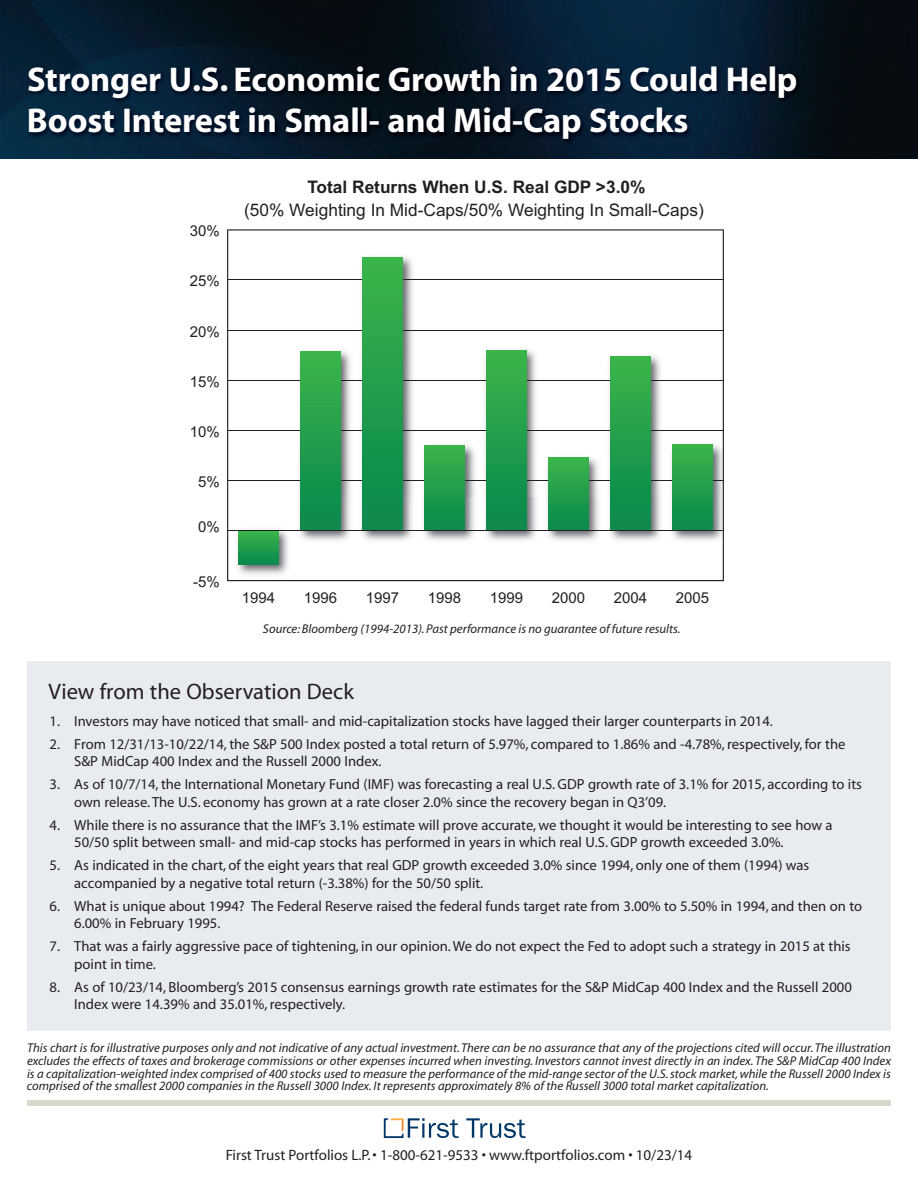
<style>
.page{position:relative;width:918px;height:1188px;background:#fff}
.page>*{position:absolute;margin:0;border:0;box-sizing:border-box;transform-origin:0 0}
.t1{font:700 34.5px/41.4px "Myriad";letter-spacing:-.005em;color:#fff}
.t2{font:22.5px "Myriad";color:#231f20}
.t3{font:17.25px "Arial";color:#231f20}
.t4{font:700 17.25px "Arial";color:#231f20}
.t5{font:15px "Myriad";color:#231f20}
.t6{font:15px "Arial";color:#231f20}
.t7{font:14.7px/17.5px "Myriad";color:#231f20}
.t8{font:italic 12.75px/12.8px "Myriad";color:#231f20;text-align:justify}
</style>
<div class="page">
<div style="left:27px;top:662px;width:864px;height:369px;background:#e8ecf1"></div>
<img style="left:0;top:0;width:918px;height:159px">
<svg style="left:466px;top:1118px;width:60px;height:20px"></svg>
<svg style="left:384px;top:1118px;width:75px;height:20px"></svg>
<div style="left:27px;top:1100px;width:864px;height:6px;background:#dad8ca"></div>
<img style="left:15px;top:52px;width:833px;height:99px">
<svg style="left:227px;top:229px;width:497px;height:352px"></svg>
<div style="left:239px;top:530px;width:39px;height:34px;background:linear-gradient(to bottom,#3bb54a,#0a8a4d)"></div>
<div style="left:301px;top:352px;width:39px;height:178px;background:linear-gradient(to bottom,#3ab44a,#09884d)"></div>
<div style="left:363px;top:258px;width:39px;height:272px;background:linear-gradient(to bottom,#3bb44a,#08884d)"></div>
<div style="left:425px;top:445px;width:39px;height:85px;background:linear-gradient(to bottom,#3bb44a,#08884d)"></div>
<div style="left:487px;top:350px;width:39px;height:180px;background:linear-gradient(to bottom,#3bb44a,#09884d)"></div>
<div style="left:549px;top:457px;width:39px;height:73px;background:linear-gradient(to bottom,#3bb44a,#08884d)"></div>
<div style="left:611px;top:356px;width:39px;height:174px;background:linear-gradient(to bottom,#3bb44a,#09884d)"></div>
<div style="left:673px;top:445px;width:39px;height:85px;background:linear-gradient(to bottom,#3bb44a,#08884d)"></div>
<hr style="left:228px;top:530px;width:495px;height:1px;background:#231f20">
<h1 class="t1" style="left:27px;top:61px;width:772px">Stronger U.S. Economic Growth in 2015 Could Help<br>Boost Interest in Small- and Mid-Cap Stocks</h1>
<p class="t6" style="left:190px;top:221px;width:31px">30%</p>
<p class="t6" style="left:190px;top:271px;width:31px">25%</p>
<p class="t6" style="left:190px;top:321px;width:31px">20%</p>
<p class="t6" style="left:190px;top:371px;width:31px">15%</p>
<p class="t6" style="left:190px;top:422px;width:31px">10%</p>
<p class="t6" style="left:198px;top:472px;width:23px">5%</p>
<p class="t6" style="left:198px;top:517px;width:23px">0%</p>
<p class="t6" style="left:193px;top:572px;width:28px">-5%</p>
<p class="t4" style="left:307px;top:175px;width:340px">Total Returns When U.S. Real GDP &gt;3.0%</p>
<p class="t3" style="left:244px;top:198px;width:461px">(50% Weighting In Mid-Caps/50% Weighting In Small-Caps)</p>
<p class="t6" style="left:242px;top:588px;width:35px">1994</p>
<p class="t6" style="left:304px;top:588px;width:35px">1996</p>
<p class="t6" style="left:366px;top:588px;width:35px">1997</p>
<p class="t6" style="left:428px;top:588px;width:35px">1998</p>
<p class="t6" style="left:490px;top:588px;width:35px">1999</p>
<p class="t6" style="left:552px;top:588px;width:35px">2000</p>
<p class="t6" style="left:614px;top:588px;width:35px">2004</p>
<p class="t6" style="left:676px;top:588px;width:35px">2005</p>
<p class="t8" style="left:263px;top:623px;width:419px">Source: Bloomberg (1994-2013).Past performance is no guarantee of future results.</p>
<h2 class="t2" style="left:49px;top:683px;width:307px">View from the Observation Deck</h2>
<p class="t7" style="left:50px;top:713px;width:725px">1. Investors may have noticed that small- and mid-capitalization stocks have lagged their larger counterparts in 2014.</p>
<p class="t7" style="left:74px;top:736px;width:773px;text-indent:-25px">2. From 12/31/13-10/22/14, the S&amp;P 500 Index posted a total return of 5.97%, compared to 1.86% and -4.78%, respectively, for the<br>S&amp;P MidCap 400 Index and the Russell 2000 Index.</p>
<p class="t7" style="left:74px;top:777px;width:789px;text-indent:-25px">3. As of 10/7/14, the International Monetary Fund (IMF) was forecasting a real U.S. GDP growth rate of 3.1% for 2015, according to its own release.The U.S. economy has grown at a rate closer 2.0% since the recovery began in Q3’09.</p>
<p class="t7" style="left:74px;top:817px;width:760px;text-indent:-25px">4. While there is no assurance that the IMF’s 3.1% estimate will prove accurate, we thought it would be interesting to see how a<br>50/50 split between small- and mid-cap stocks has performed in years in which real U.S. GDP growth exceeded 3.0%.</p>
<p class="t7" style="left:74px;top:858px;width:737px;text-indent:-25px">5. As indicated in the chart, of the eight years that real GDP growth exceeded 3.0% since 1994, only one of them (1994) was accompanied by a negative total return (-3.38%) for the 50/50 split.</p>
<p class="t7" style="left:74px;top:898px;width:789px;text-indent:-25px">6. What is unique about 1994? The Federal Reserve raised the federal funds target rate from 3.00% to 5.50% in 1994, and then on to<br>6.00% in February 1995.</p>
<p class="t7" style="left:74px;top:939px;width:778px;text-indent:-25px">7. That was a fairly aggressive pace of tightening, in our opinion.We do not expect the Fed to adopt such a strategy in 2015 at this point in time.</p>
<p class="t7" style="left:74px;top:979px;width:779px;text-indent:-25px">8. As of 10/23/14, Bloomberg’s 2015 consensus earnings growth rate estimates for the S&amp;P MidCap 400 Index and the Russell 2000<br>Index were 14.39% and 35.01%, respectively.</p>
<p class="t8" style="left:27px;top:1043px;width:866px">This chart is for illustrative purposes only and not indicative of any actual investment.There can be no assurance that any of the projections cited will occur.The illustration excludes the effects of taxes and brokerage commissions or other expenses incurred when investing. Investors cannot invest directly in an index.The S&amp;P MidCap 400 Index is a capitalization-weighted index comprised of 400 stocks used to measure the performance of the mid-range sector of the U.S.stock market,while the Russell 2000 Index is comprised of the smallest 2000 companies in the Russell 3000 Index. It represents approximately 8% of the Russell 3000 total market capitalization.</p>
<p class="t5" style="left:226px;top:1149px;width:468px">First Trust Portfolios L.P.• 1-800-621-9533 • www.ftportfolios.com • 10/23/14</p>
</div>
